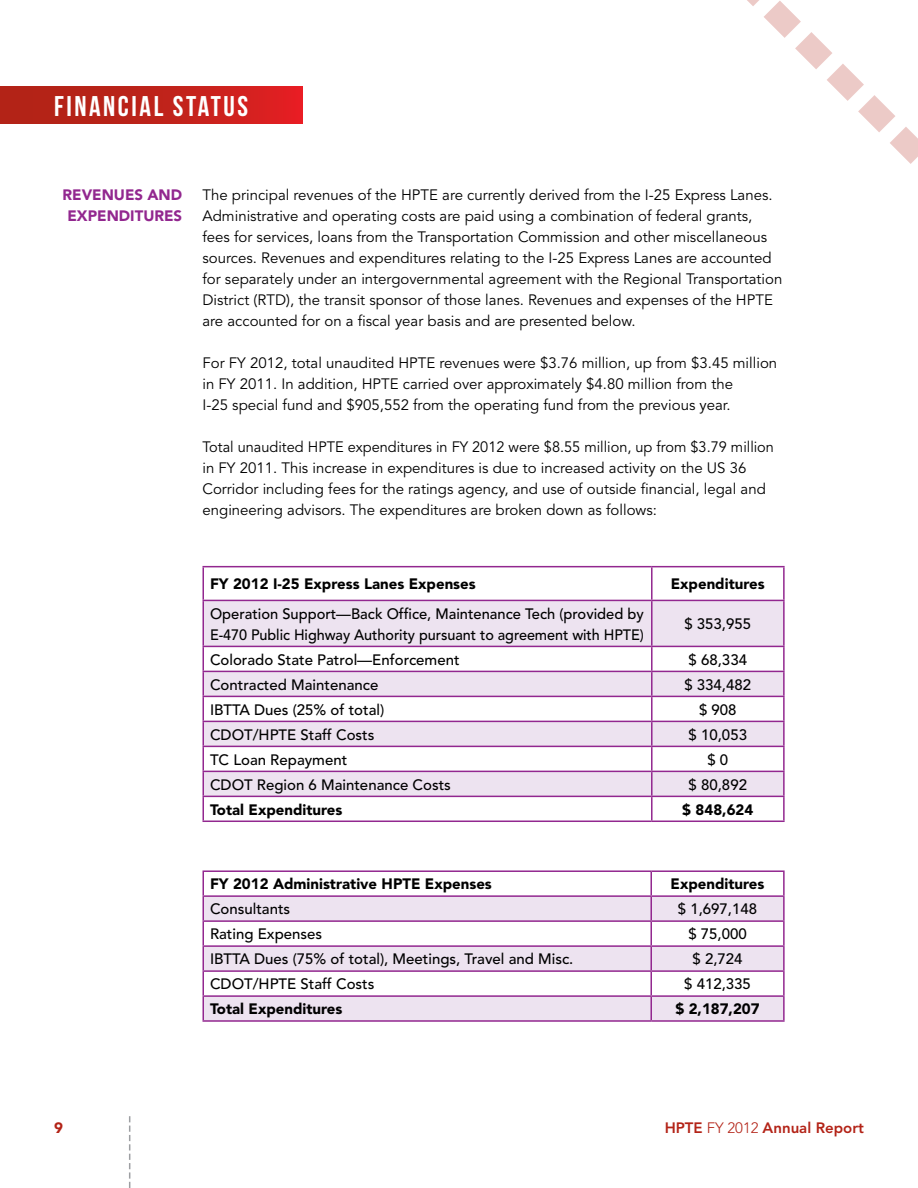
<style>
.page{position:relative;width:918px;height:1188px;background:#fff}
.page>*{position:absolute;margin:0;border:0;box-sizing:border-box;transform-origin:0 0}
.t1{font:28.5px "Bebas Neue";letter-spacing:.09em;color:#fff}
.t2{font:15px/21px "Avenir";color:#000}
.t3{font:500 15px/21px "Avenir";color:#000}
.t4{font:900 15px "Avenir";color:#000}
.t5{font:900 15px/21px "Avenir";color:#92278f}
.t6{font:800 15px "Avenir";color:#b32317}
.t7{font:900 15px "Avenir";color:#b32317}
.s1{font-weight:300}
</style>
<div class="page">
<svg style="left:129px;top:1116px;width:1px;height:72px"></svg>
<div style="left:0;top:86px;width:302px;height:37px;background:linear-gradient(to right,#a92415,#dd2022)"></div>
<svg style="left:204px;top:601px;width:579px;height:195px;fill:#ede3f0"></svg>
<hr style="left:202px;top:566px;width:450px;height:1px;background:#92278f">
<hr style="left:202px;top:567px;width:2px;height:33px;background:#92278f">
<hr style="left:652px;top:566px;width:133px;height:1px;background:#92278f">
<hr style="left:651px;top:567px;width:2px;height:33px;background:#92278f">
<hr style="left:783px;top:567px;width:2px;height:33px;background:#92278f">
<hr style="left:202px;top:600px;width:450px;height:1px;background:#92278f">
<hr style="left:202px;top:601px;width:2px;height:45px;background:#92278f">
<hr style="left:652px;top:600px;width:133px;height:1px;background:#92278f">
<hr style="left:651px;top:601px;width:2px;height:45px;background:#92278f">
<hr style="left:783px;top:601px;width:2px;height:45px;background:#92278f">
<hr style="left:202px;top:646px;width:450px;height:1px;background:#92278f">
<hr style="left:202px;top:647px;width:2px;height:24px;background:#92278f">
<hr style="left:652px;top:646px;width:133px;height:1px;background:#92278f">
<hr style="left:651px;top:647px;width:2px;height:24px;background:#92278f">
<hr style="left:783px;top:647px;width:2px;height:24px;background:#92278f">
<hr style="left:202px;top:671px;width:450px;height:1px;background:#92278f">
<hr style="left:202px;top:672px;width:2px;height:24px;background:#92278f">
<hr style="left:652px;top:671px;width:133px;height:1px;background:#92278f">
<hr style="left:651px;top:672px;width:2px;height:24px;background:#92278f">
<hr style="left:783px;top:672px;width:2px;height:24px;background:#92278f">
<hr style="left:202px;top:696px;width:450px;height:1px;background:#92278f">
<hr style="left:202px;top:697px;width:2px;height:24px;background:#92278f">
<hr style="left:652px;top:696px;width:133px;height:1px;background:#92278f">
<hr style="left:651px;top:697px;width:2px;height:24px;background:#92278f">
<hr style="left:783px;top:697px;width:2px;height:24px;background:#92278f">
<hr style="left:202px;top:721px;width:450px;height:1px;background:#92278f">
<hr style="left:202px;top:722px;width:2px;height:24px;background:#92278f">
<hr style="left:652px;top:721px;width:133px;height:1px;background:#92278f">
<hr style="left:651px;top:722px;width:2px;height:24px;background:#92278f">
<hr style="left:783px;top:722px;width:2px;height:24px;background:#92278f">
<hr style="left:202px;top:746px;width:450px;height:1px;background:#92278f">
<hr style="left:202px;top:747px;width:2px;height:24px;background:#92278f">
<hr style="left:652px;top:746px;width:133px;height:1px;background:#92278f">
<hr style="left:651px;top:747px;width:2px;height:24px;background:#92278f">
<hr style="left:783px;top:747px;width:2px;height:24px;background:#92278f">
<hr style="left:202px;top:771px;width:450px;height:1px;background:#92278f">
<hr style="left:202px;top:772px;width:2px;height:24px;background:#92278f">
<hr style="left:652px;top:771px;width:133px;height:1px;background:#92278f">
<hr style="left:651px;top:772px;width:2px;height:24px;background:#92278f">
<hr style="left:783px;top:772px;width:2px;height:24px;background:#92278f">
<hr style="left:202px;top:796px;width:450px;height:1px;background:#92278f">
<hr style="left:202px;top:797px;width:2px;height:24px;background:#92278f">
<hr style="left:652px;top:796px;width:133px;height:1px;background:#92278f">
<hr style="left:651px;top:797px;width:2px;height:24px;background:#92278f">
<hr style="left:783px;top:797px;width:2px;height:24px;background:#92278f">
<hr style="left:202px;top:821px;width:450px;height:1px;background:#92278f">
<hr style="left:652px;top:821px;width:133px;height:1px;background:#92278f">
<svg style="left:204px;top:897px;width:579px;height:123px;fill:#ede3f0"></svg>
<hr style="left:202px;top:870px;width:449px;height:2px;background:#92278f">
<hr style="left:202px;top:872px;width:2px;height:23px;background:#92278f">
<hr style="left:651px;top:870px;width:134px;height:2px;background:#92278f">
<hr style="left:650px;top:872px;width:2px;height:23px;background:#92278f">
<hr style="left:783px;top:872px;width:2px;height:23px;background:#92278f">
<hr style="left:202px;top:895px;width:449px;height:2px;background:#92278f">
<hr style="left:202px;top:897px;width:2px;height:23px;background:#92278f">
<hr style="left:651px;top:895px;width:134px;height:2px;background:#92278f">
<hr style="left:650px;top:897px;width:2px;height:23px;background:#92278f">
<hr style="left:783px;top:897px;width:2px;height:23px;background:#92278f">
<hr style="left:202px;top:920px;width:449px;height:2px;background:#92278f">
<hr style="left:202px;top:922px;width:2px;height:23px;background:#92278f">
<hr style="left:651px;top:920px;width:134px;height:2px;background:#92278f">
<hr style="left:650px;top:922px;width:2px;height:23px;background:#92278f">
<hr style="left:783px;top:922px;width:2px;height:23px;background:#92278f">
<hr style="left:202px;top:945px;width:449px;height:2px;background:#92278f">
<hr style="left:202px;top:947px;width:2px;height:23px;background:#92278f">
<hr style="left:651px;top:945px;width:134px;height:2px;background:#92278f">
<hr style="left:650px;top:947px;width:2px;height:23px;background:#92278f">
<hr style="left:783px;top:947px;width:2px;height:23px;background:#92278f">
<hr style="left:202px;top:970px;width:449px;height:2px;background:#92278f">
<hr style="left:202px;top:972px;width:2px;height:23px;background:#92278f">
<hr style="left:651px;top:970px;width:134px;height:2px;background:#92278f">
<hr style="left:650px;top:972px;width:2px;height:23px;background:#92278f">
<hr style="left:783px;top:972px;width:2px;height:23px;background:#92278f">
<hr style="left:202px;top:995px;width:449px;height:2px;background:#92278f">
<hr style="left:202px;top:997px;width:2px;height:23px;background:#92278f">
<hr style="left:651px;top:995px;width:134px;height:2px;background:#92278f">
<hr style="left:650px;top:997px;width:2px;height:23px;background:#92278f">
<hr style="left:783px;top:997px;width:2px;height:23px;background:#92278f">
<hr style="left:202px;top:1020px;width:449px;height:2px;background:#92278f">
<hr style="left:651px;top:1020px;width:134px;height:2px;background:#92278f">
<svg style="left:747px;top:0;width:171px;height:164px"></svg>
<h1 class="t1" style="left:54px;top:91px;width:196px">FINANCIAL STATUS</h1>
<p class="t5" style="left:68px;top:185px;width:93px;text-indent:-5px">Revenues and expend</p>
<p class="t5" style="left:130px;top:206px;width:34px">itures</p>
<p class="t2" style="left:202px;top:185px;width:581px">The principal revenues of the HPTE are currently derived from the I-25 Express Lanes.<br>Administrative and operating costs are paid using a combination of federal grants, fees for services, loans from the Transportation Commission and other miscellaneous sources. Revenues and expenditures relating to the I-25 Express Lanes are accounted for separately under an intergovernmental agreement with the Regional Transportation District (RTD), the transit sponsor of those lanes. Revenues and expenses of the HPTE are accounted for on a fiscal year basis and are presented below.</p>
<p class="t2" style="left:202px;top:353px;width:576px">For FY 2012, total unaudited HPTE revenues were $3.76 million, up from $3.45 million in FY 2011. In addition, HPTE carried over approximately $4.80 million from the<br>I-25 special fund and $905,552 from the operating fund from the previous year.</p>
<p class="t2" style="left:202px;top:437px;width:573px">Total unaudited HPTE expenditures in FY 2012 were $8.55 million, up from $3.79 million in FY 2011. This increase in expenditures is due to increased activity on the US 36<br>Corridor including fees for the ratings agency, and use of outside financial, legal and engineering advisors. The expenditures are broken down as follows:</p>
<p class="t4" style="left:210px;top:575px;width:267px">FY 2012 I-25 Express Lanes Expenses</p>
<p class="t4" style="left:671px;top:575px;width:95px">Expenditures</p>
<p class="t3" style="left:210px;top:603px;width:435px">Operation Support—Back Office, Maintenance Tech (provided by<br>E-470 Public Highway Authority pursuant to agreement with HPTE)</p>
<p class="t3" style="left:684px;top:614px;width:68px">$ 353,955</p>
<p class="t3" style="left:210px;top:649px;width:251px">Colorado State Patrol—Enforcement</p>
<p class="t3" style="left:689px;top:649px;width:60px">$ 68,334</p>
<p class="t3" style="left:210px;top:674px;width:170px">Contracted Maintenance</p>
<p class="t3" style="left:684px;top:674px;width:68px">$ 334,482</p>
<p class="t3" style="left:210px;top:699px;width:176px">IBTTA Dues (25% of total)</p>
<p class="t3" style="left:699px;top:699px;width:39px">$ 908</p>
<p class="t3" style="left:210px;top:724px;width:166px">CDOT/HPTE Staff Costs</p>
<p class="t3" style="left:689px;top:724px;width:60px">$ 10,053</p>
<p class="t3" style="left:210px;top:749px;width:139px">TC Loan Repayment</p>
<p class="t3" style="left:707px;top:749px;width:22px">$ 0</p>
<p class="t3" style="left:210px;top:774px;width:242px">CDOT Region 6 Maintenance Costs</p>
<p class="t3" style="left:689px;top:774px;width:60px">$ 80,892</p>
<p class="t4" style="left:210px;top:800px;width:134px">Total Expenditures</p>
<p class="t4" style="left:682px;top:800px;width:73px">$ 848,624</p>
<p class="t4" style="left:210px;top:875px;width:283px">FY 2012 Administrative HPTE Expenses</p>
<p class="t4" style="left:671px;top:875px;width:95px">Expenditures</p>
<p class="t3" style="left:210px;top:899px;width:82px">Consultants</p>
<p class="t3" style="left:678px;top:899px;width:81px">$ 1,697,148</p>
<p class="t3" style="left:210px;top:924px;width:114px">Rating Expenses</p>
<p class="t3" style="left:688px;top:924px;width:60px">$ 75,000</p>
<p class="t3" style="left:210px;top:949px;width:365px">IBTTA Dues (75% of total), Meetings, Travel and Misc.</p>
<p class="t3" style="left:693px;top:949px;width:52px">$ 2,724</p>
<p class="t3" style="left:210px;top:974px;width:166px">CDOT/HPTE Staff Costs</p>
<p class="t3" style="left:684px;top:974px;width:68px">$ 412,335</p>
<p class="t4" style="left:210px;top:1000px;width:134px">Total Expenditures</p>
<p class="t4" style="left:675px;top:1000px;width:86px">$ 2,187,207</p>
<p class="t7" style="left:54px;top:1119px;width:10px">9</p>
<p class="t6" style="left:665px;top:1119px;width:201px">HPTE <span class="s1">FY 2012</span> Annual Report</p>
</div>
